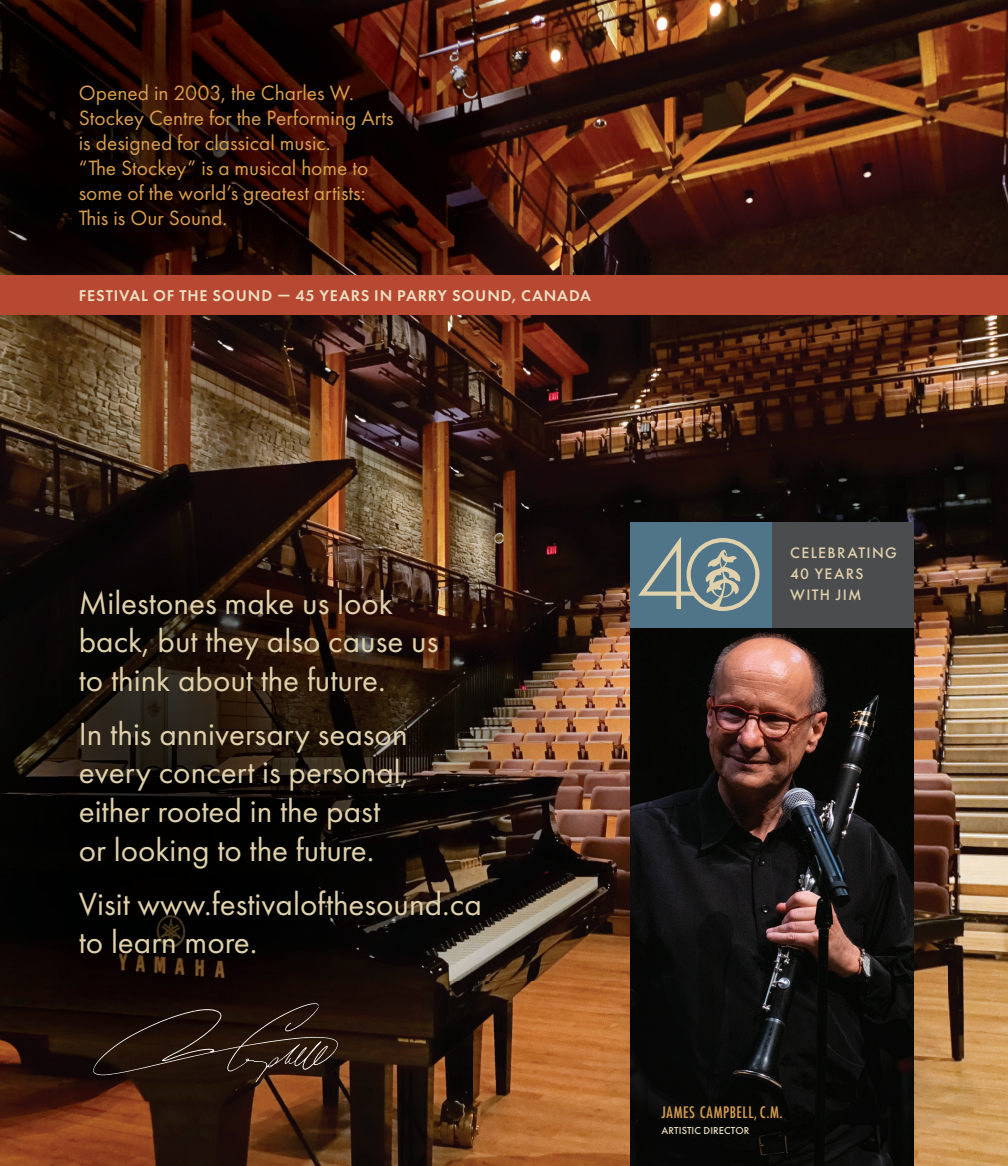
<style>
.page{position:relative;width:1008px;height:1166px;background:#fff}
.page>*{position:absolute;margin:0;border:0;box-sizing:border-box;transform-origin:0 0}
.t1{font:33.25px/38.5px "Futura PT";color:#e0d1ab}
.t2{font:21.35px/24.8px "Futura PT";color:#d99e4e}
.t3{font:500 17.5px "Futura PT Cond";letter-spacing:.03em;color:#d99e4e}
.t4{font:600 16.1px "Futura PT";letter-spacing:.055em;color:#eaddc0}
.t5{font:500 15.75px/21px "Futura PT";letter-spacing:.085em;color:#e0d1ab}
.t6{font:500 10.5px "Futura PT";letter-spacing:.01em;color:#eaddc0}
</style>
<div class="page">
<img style="left:0;top:315px;width:59px;height:851px">
<img style="left:504px;top:0;width:267px;height:245px">
<img style="left:771px;top:0;width:237px;height:920px">
<img style="left:59px;top:315px;width:296px;height:666px">
<img style="left:355px;top:245px;width:297px;height:736px">
<img style="left:652px;top:245px;width:119px;height:277px">
<img style="left:914px;top:920px;width:94px;height:246px">
<img style="left:59px;top:981px;width:571px;height:185px">
<img style="left:0;top:0;width:504px;height:276px">
<div style="left:0;top:276px;width:1008px;height:39px;background:#b74832"></div>
<img style="left:78px;top:999px;width:271px;height:85px">
<img style="left:630px;top:627px;width:284px;height:539px">
<div style="left:630px;top:522px;width:142px;height:105px;background:#507488"></div>
<div style="left:772px;top:522px;width:142px;height:105px;background:#4b4c4d"></div>
<svg style="left:638px;top:537px;width:122px;height:74px"></svg>
<p class="t2" style="left:79px;top:81px;width:316px">Opened in 2003, the Charles W.<br>Stockey Centre for the Performing Arts is designed for classical music.<br>“The Stockey” is a musical home to some of the world’s greatest artists:<br>This is Our Sound.</p>
<p class="t4" style="left:79px;top:286px;width:514px">FESTIVAL OF THE SOUND — 45 YEARS IN PARRY SOUND, CANADA</p>
<p class="t1" style="left:79px;top:583px;width:361px">Milestones make us look back, but they also cause us to think about the future.</p>
<p class="t1" style="left:79px;top:714px;width:331px">In this anniversary season every concert is personal, either rooted in the past or looking to the future.</p>
<p class="t1" style="left:79px;top:884px;width:405px">Visit www.festivalofthesound.ca to learn more.</p>
<p class="t5" style="left:790px;top:542px;width:108px">CELEBRATING<br>40 YEARS<br>WITH JIM</p>
<p class="t3" style="left:662px;top:1102px;width:123px">JAMES CAMPBELL, C.M.</p>
<p class="t6" style="left:662px;top:1124px;width:89px">ARTISTIC DIRECTOR</p>
</div>
